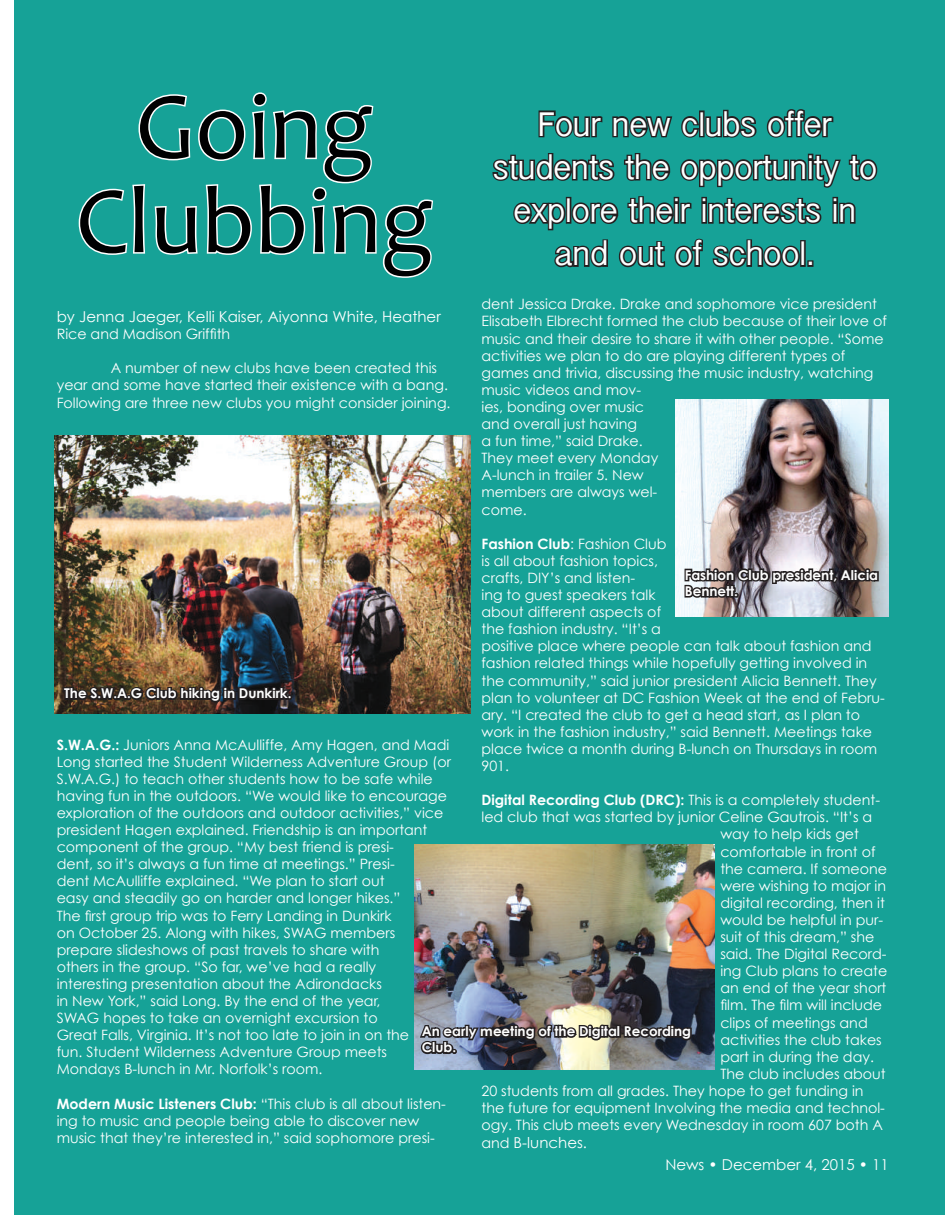
<style>
.page{position:relative;width:945px;height:1215px;background:#fff}
.page>*{position:absolute;margin:0;border:0;box-sizing:border-box;transform-origin:0 0}
.t1{font:96px/94.5px "Candara";color:#000001;text-align:center}
.t2{font:36px/43.2px "Inai Mathi";color:#fff;text-align:center}
.t3{font:15px "Century Gothic";color:#fff}
.t4{font:14.25px/17.1px "Century Gothic";color:#fff}
.t5{font:700 14.25px "Century Gothic";color:#fff}
.t6{font:700 13.5px/16.2px "Century Gothic";color:#fff}
.s1{font-weight:700}
.s2{font-weight:400}
.s3{font-size:14.25px}
</style>
<div class="page">
<div style="left:14px;top:0;width:931px;height:1215px;background:#16a297"></div>
<svg style="left:538px;top:110px;width:65px;height:28px"></svg>
<svg style="left:612px;top:109px;width:145px;height:29px"></svg>
<svg style="left:766px;top:109px;width:68px;height:29px"></svg>
<svg style="left:492px;top:153px;width:386px;height:115px"></svg>
<div style="left:800px;top:240px;width:6px;height:27px;border:3px solid #231f20"></div>
<div style="left:807px;top:260px;width:6px;height:7px;border:3px solid #231f20"></div>
<img style="left:54px;top:436px;width:417px;height:277px">
<img style="left:415px;top:844px;width:300px;height:226px">
<img style="left:675px;top:400px;width:213px;height:217px">
<img style="left:418px;top:1021px;width:276px;height:36px">
<svg style="left:683px;top:564px;width:197px;height:37px;background:#777376"></svg>
<img style="left:61px;top:681px;width:234px;height:33px">
<svg style="left:78px;top:92px;width:356px;height:186px"></svg>
<h1 class="t1" style="left:76px;top:78px;width:359px">Going<br>Clubbing</h1>
<h2 class="t2" style="left:493px;top:104px;width:386px">Four new clubs offer students the opportunity to explore their interests in and out of school.</h2>
<p class="t4" style="left:482px;top:295px;width:407px">dent Jessica Drake. Drake and sophomore vice president Elisabeth Elbrecht formed the club because of their love of music and their desire to share it with other people. “Some activities we plan to do are playing different types of games and trivia, discussing the music industry, watching music videos and mov-<br>ies, bonding over music<br>and overall just having<br>a fun time,” said Drake.<br>They meet every Monday<br>A-lunch in trailer 5. New<br>members are always wel-<br>come.</p>
<p class="t4" style="left:482px;top:535px;width:405px"><span class="s1">Fashion Club</span>: Fashion Club<br>is all about fashion topics,<br>crafts, DIY’s and listen-<br>ing to guest speakers talk<br>about different aspects of<br>the fashion industry. “It’s a<br>positive place where people can talk about fashion and fashion related things while hopefully getting involved in the community,” said junior president Alicia Bennett. They plan to volunteer at DC Fashion Week at the end of Febru&shy;ary. “I created the club to get a head start, as I plan to work in the fashion industry,” said Bennett. Meetings take place twice a month during B-lunch on Thursdays in room 901.</p>
<p class="t5" style="left:482px;top:791px;width:400px">Digital Recording Club (DRC): <span class="s2">This is a completely student-</span></p>
<p class="t4" style="left:482px;top:808px;width:392px">led club that was started by junior Celine Gautrois. “It’s a</p>
<p class="t4" style="left:720px;top:826px;width:140px">way to help kids get</p>
<p class="t4" style="left:720px;top:843px;width:157px">comfortable in front of</p>
<p class="t4" style="left:720px;top:860px;width:168px">the camera. If someone</p>
<p class="t4" style="left:720px;top:877px;width:167px">were wishing to major in</p>
<p class="t4" style="left:720px;top:894px;width:166px">digital recording, then it</p>
<p class="t4" style="left:720px;top:911px;width:164px">would be helpful in pur-</p>
<p class="t4" style="left:720px;top:928px;width:156px">suit of this dream,” she</p>
<p class="t4" style="left:720px;top:945px;width:168px">said. The Digital Record-</p>
<p class="t4" style="left:720px;top:962px;width:168px">ing Club plans to create</p>
<p class="t4" style="left:720px;top:979px;width:168px">an end of the year short</p>
<p class="t4" style="left:720px;top:997px;width:163px">film. The film will include</p>
<p class="t4" style="left:720px;top:1014px;width:149px">clips of meetings and</p>
<p class="t4" style="left:720px;top:1031px;width:163px">activities the club takes</p>
<p class="t4" style="left:720px;top:1048px;width:155px">part in during the day.</p>
<p class="t4" style="left:720px;top:1065px;width:167px">The club includes about</p>
<p class="t4" style="left:482px;top:1082px;width:384px">20 students from all grades. They hope to get funding in</p>
<p class="t4" style="left:482px;top:1099px;width:405px">the future for equipment Involving the media and technol-</p>
<p class="t4" style="left:482px;top:1116px;width:403px">ogy. This club meets every Wednesday in room 607 both A</p>
<p class="t3" style="left:482px;top:1134px;width:107px"><span class="s3">and</span> B-lunches.</p>
<p class="t3" style="left:57px;top:307px;width:386px">by Jenna Jaeger, Kelli Kaiser, Aiyonna White, Heather</p>
<p class="t4" style="left:57px;top:325px;width:175px">Rice and Madison Griffith</p>
<p class="t4" style="left:57px;top:359px;width:395px;text-indent:54px">A number of new clubs have been created this year and some have started their existence with a bang.<br>Following are three new clubs you might consider joining.</p>
<p class="t6" style="left:685px;top:567px;width:195px">Fashion Club president, Alicia<br>Bennett.</p>
<p class="t6" style="left:64px;top:685px;width:229px">The S.W.A.G Club hiking in Dunkirk.</p>
<p class="t4" style="left:57px;top:736px;width:396px"><span class="s1">S.W.A.G.:</span> Juniors Anna McAulliffe, Amy Hagen, and Madi Long started the Student Wilderness Adventure Group (or S.W.A.G.) to teach other students how to be safe while having fun in the outdoors. “We would like to encourage exploration of the outdoors and outdoor activities,” vice president Hagen explained. Friendship is an important component of the group. “My best friend is presi-<br>dent, so it’s always a fun time at meetings.” Presi-<br>dent McAulliffe explained. “We plan to start out<br>easy and steadily go on harder and longer hikes.”<br>The first group trip was to Ferry Landing in Dunkirk<br>on October 25. Along with hikes, SWAG members prepare slideshows of past travels to share with<br>others in the group. “So far, we’ve had a really<br>interesting presentation about the Adirondacks<br>in New York,” said Long. By the end of the year,<br>SWAG hopes to take an overnight excursion to<br>Great Falls, Virginia. It’s not too late to join in on the<br>fun. Student Wilderness Adventure Group meets Mondays B-lunch in Mr. Norfolk’s room.</p>
<p class="t4" style="left:57px;top:1095px;width:391px"><span class="s1">Modern Music Listeners Club:</span> “This club is all about listen&shy;ing to music and people being able to discover new music that they’re interested in,” said sophomore presi-</p>
<p class="t6" style="left:422px;top:1023px;width:271px">An early meeting of the Digital Recording<br>Club.</p>
<p class="t3" style="left:665px;top:1156px;width:225px">News • December 4, 2015 • 11</p>
</div>
